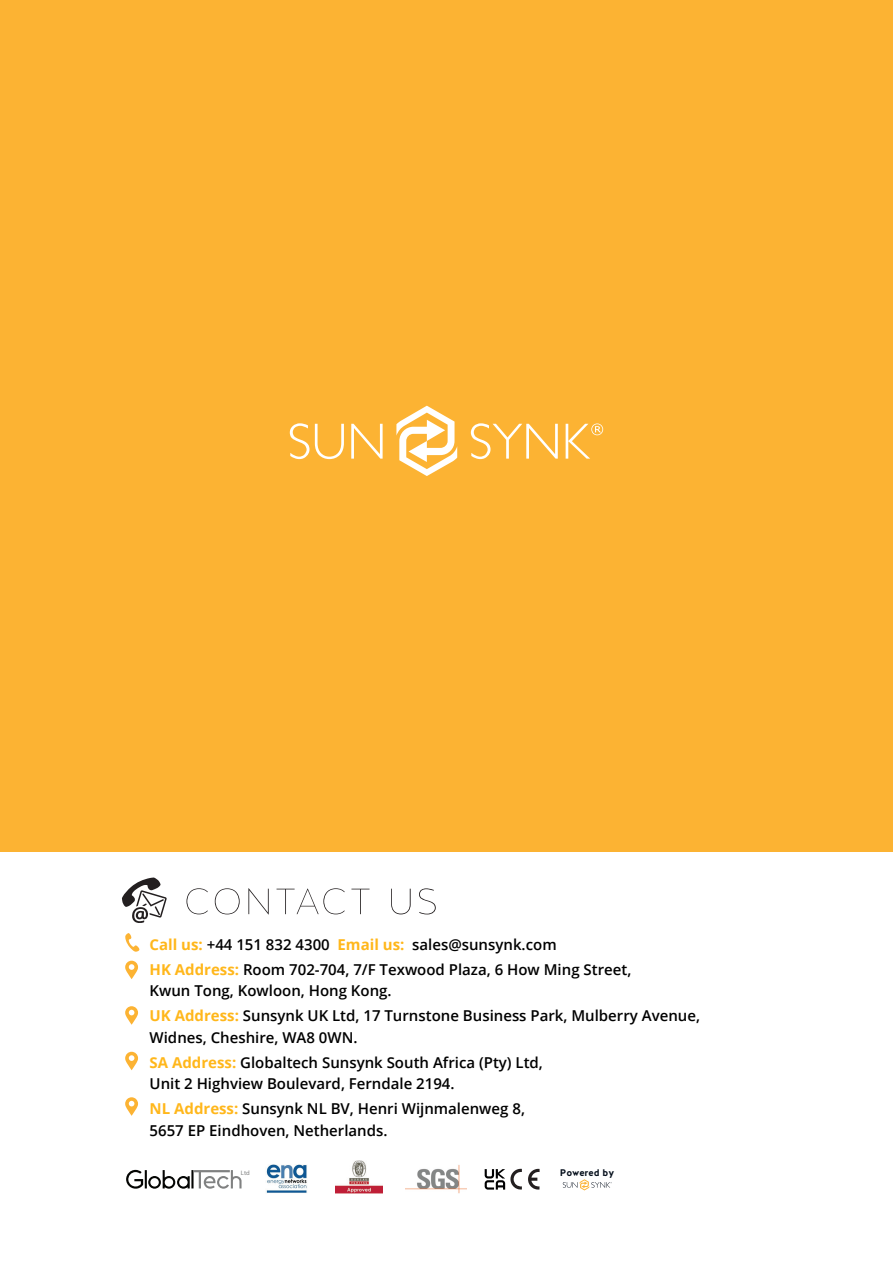
<style>
.page{position:relative;width:893px;height:1263px;background:#fff}
.page>*{position:absolute;margin:0;border:0;box-sizing:border-box;transform-origin:0 0}
.Body_Paragraph_Sunsynk{font:600 15px "Open Sans";color:#000}
.t1{font:700 9.6px "Halis GR";color:#030d1a}
.t2{font:6.45px "Myriad Pro";color:#808181}
.s1{font-weight:700;color:#ffb71b}
</style>
<div class="page">
<div style="left:0;top:0;width:893px;height:851px;background:#fcb333"></div>
<svg style="left:290px;top:406px;width:313px;height:70px"></svg>
<img style="left:335px;top:1160px;width:47px;height:34px">
<img style="left:406px;top:1165px;width:60px;height:29px">
<img style="left:266px;top:1165px;width:41px;height:28px">
<svg style="left:126px;top:1170px;width:116px;height:19px"></svg>
<svg style="left:563px;top:1179px;width:49px;height:11px"></svg>
<svg style="left:528px;top:1169px;width:12px;height:20px"></svg>
<svg style="left:485px;top:1169px;width:37px;height:20px"></svg>
<svg style="left:122px;top:877px;width:45px;height:46px"></svg>
<svg style="left:186px;top:888px;width:22px;height:26px"></svg>
<svg style="left:215px;top:888px;width:25px;height:26px"></svg>
<svg style="left:248px;top:888px;width:21px;height:26px"></svg>
<svg style="left:277px;top:888px;width:68px;height:26px"></svg>
<svg style="left:351px;top:889px;width:18px;height:25px"></svg>
<svg style="left:391px;top:889px;width:20px;height:25px"></svg>
<svg style="left:419px;top:888px;width:17px;height:26px"></svg>
<svg style="left:125px;top:933px;width:14px;height:19px"></svg>
<svg style="left:125px;top:961px;width:13px;height:18px"></svg>
<svg style="left:125px;top:1006px;width:13px;height:19px"></svg>
<svg style="left:125px;top:1052px;width:13px;height:18px"></svg>
<svg style="left:125px;top:1097px;width:13px;height:19px"></svg>
<p class="Body_Paragraph_Sunsynk" style="left:150px;top:934px;width:409px"><span class="s1">Call us:</span> +44 151 832 4300 <span class="s1">Email us:</span> sales@sunsynk.com</p>
<p class="Body_Paragraph_Sunsynk" style="left:150px;top:959px;width:483px"><span class="s1">HK Address:</span> Room 702-704, 7/F Texwood Plaza, 6 How Ming Street,</p>
<p class="Body_Paragraph_Sunsynk" style="left:150px;top:981px;width:244px">Kwun Tong, Kowloon, Hong Kong.</p>
<p class="Body_Paragraph_Sunsynk" style="left:150px;top:1005px;width:552px"><span class="s1">UK Address:</span> Sunsynk UK Ltd, 17 Turnstone Business Park, Mulberry Avenue,</p>
<p class="Body_Paragraph_Sunsynk" style="left:150px;top:1027px;width:209px">Widnes, Cheshire, WA8 0WN.</p>
<p class="Body_Paragraph_Sunsynk" style="left:150px;top:1052px;width:395px"><span class="s1">SA Address:</span> Globaltech Sunsynk South Africa (Pty) Ltd,</p>
<p class="Body_Paragraph_Sunsynk" style="left:150px;top:1074px;width:307px">Unit 2 Highview Boulevard, Ferndale 2194.</p>
<p class="Body_Paragraph_Sunsynk" style="left:150px;top:1098px;width:377px"><span class="s1">NL Address:</span> Sunsynk NL BV, Henri Wijnmalenweg 8,</p>
<p class="Body_Paragraph_Sunsynk" style="left:150px;top:1120px;width:239px">5657 EP Eindhoven, Netherlands.</p>
<p class="t2" style="left:241px;top:1168px;width:10px">Ltd</p>
<p class="t1" style="left:560px;top:1166px;width:56px">Powered by</p>
</div>
